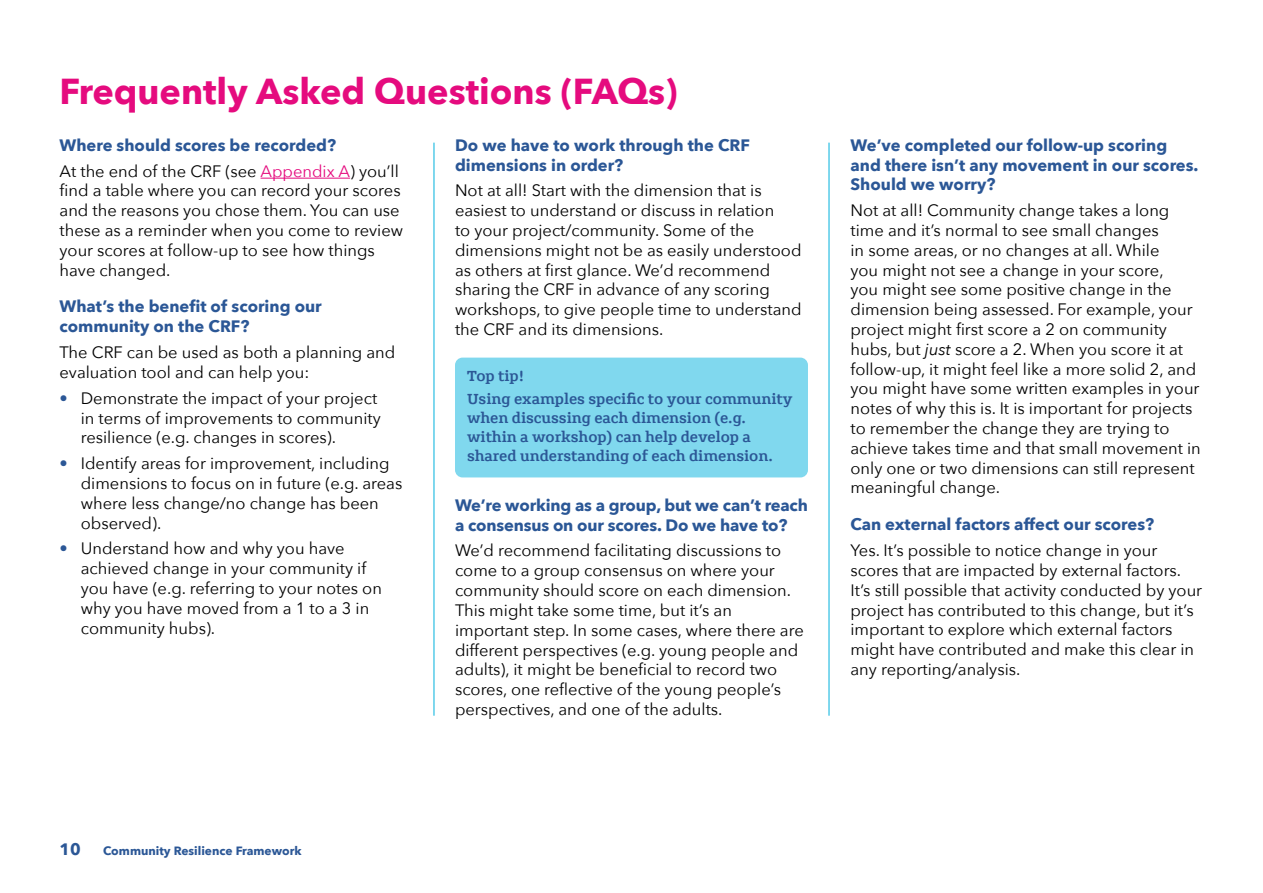
<style>
.page{position:relative;width:1263px;height:893px;background:#fff}
.page>*{position:absolute;margin:0;border:0;box-sizing:border-box;transform-origin:0 0}
.t1{font:700 36px "Avenir Next";color:#e50b7e}
.t2{font:16.5px/19.8px "Avenir Next";color:#000}
.t3{font:700 16.5px/19.8px "Avenir Next";color:#2b5796}
.t4{font:15.75px/18.9px "Grueber";color:#2b5796}
.t5{font:700 12px "Avenir Next";color:#2b5796}
.s1{font-weight:400;color:#000}
.s2{font-weight:400;color:#e50b7e}
.s3{color:#2b5796}
.s4{font-style:italic}
</style>
<div class="page">
<hr style="left:261px;top:178px;width:89px;height:1px;background:#e50b7e">
<div style="left:455px;top:358px;width:353px;height:39px;background:#80d8ee;border-radius:8px"></div>
<div style="left:455px;top:381px;width:353px;height:96px;background:#80d8ee;border-radius:8px"></div>
<hr style="left:434px;top:143px;width:1px;height:573px;background:#00b1dd">
<hr style="left:829px;top:143px;width:1px;height:573px;background:#00b1dd">
<h1 class="t1" style="left:60px;top:60px;width:619px">Frequently Asked Questions (FAQs)</h1>
<p class="t3" style="left:60px;top:132px;width:341px;line-height:25.8px">Where should scores be recorded?<br><span class="s1">At the end of the CRF (see</span> <span class="s2">Appendix A</span><span class="s1">) you’ll</span></p>
<p class="t2" style="left:60px;top:180px;width:345px">find a table where you can record your scores and the reasons you chose them. You can use these as a reminder when you come to review your scores at follow-up to see how things have changed.</p>
<p class="t3" style="left:60px;top:297px;width:264px">What’s the benefit of scoring our community on the CRF?</p>
<p class="t2" style="left:60px;top:342px;width:337px">The CRF can be used as both a planning and evaluation tool and can help you:</p>
<p class="t2" style="left:81px;top:387px;width:302px;text-indent:-21px"><span class="s3">•</span> Demonstrate the impact of your project in terms of improvements to community resilience (e.g. changes in scores).</p>
<p class="t2" style="left:81px;top:453px;width:323px;text-indent:-21px"><span class="s3">•</span> Identify areas for improvement, including dimensions to focus on in future (e.g. areas where less change/no change has been observed).</p>
<p class="t2" style="left:81px;top:538px;width:303px;text-indent:-21px"><span class="s3">•</span> Understand how and why you have achieved change in your community if you have (e.g. referring to your notes on why you have moved from a 1 to a 3 in community hubs).</p>
<p class="t3" style="left:455px;top:135px;width:296px">Do we have to work through the CRF dimensions in order?</p>
<p class="t2" style="left:455px;top:180px;width:348px">Not at all! Start with the dimension that is easiest to understand or discuss in relation<br>to your project/community. Some of the dimensions might not be as easily understood as others at first glance. We’d recommend sharing the CRF in advance of any scoring workshops, to give people time to understand the CRF and its dimensions.</p>
<p class="t4" style="left:467px;top:365px;width:327px;line-height:23.4px">Top tip!<br>Using examples specific to your community</p>
<p class="t4" style="left:467px;top:409px;width:307px">when discussing each dimension (e.g. within a workshop) can help develop a shared understanding of each dimension.</p>
<p class="t3" style="left:455px;top:495px;width:354px">We’re working as a group, but we can’t reach a consensus on our scores. Do we have to?</p>
<p class="t2" style="left:455px;top:540px;width:350px">We’d recommend facilitating discussions to come to a group consensus on where your community should score on each dimension.<br>This might take some time, but it’s an important step. In some cases, where there are different perspectives (e.g. young people and adults), it might be beneficial to record two scores, one reflective of the young people’s perspectives, and one of the adults.</p>
<p class="t3" style="left:850px;top:135px;width:349px">We’ve completed our follow-up scoring and there isn’t any movement in our scores.<br>Should we worry?</p>
<p class="t2" style="left:850px;top:200px;width:352px">Not at all! Community change takes a long time and it’s normal to see small changes<br>in some areas, or no changes at all. While<br>you might not see a change in your score,<br>you might see some positive change in the dimension being assessed. For example, your project might first score a 2 on community hubs, but <span class="s4">just</span> score a 2. When you score it at follow-up, it might feel like a more solid 2, and you might have some written examples in your notes of why this is. It is important for projects to remember the change they are trying to achieve takes time and that small movement in only one or two dimensions can still represent meaningful change.</p>
<p class="t3" style="left:850px;top:514px;width:305px">Can external factors affect our scores?</p>
<p class="t2" style="left:850px;top:540px;width:353px">Yes. It’s possible to notice change in your scores that are impacted by external factors.<br>It’s still possible that activity conducted by your project has contributed to this change, but it’s important to explore which external factors might have contributed and make this clear in any reporting/analysis.</p>
<p class="t3" style="left:60px;top:839px;width:23px">10</p>
<p class="t5" style="left:103px;top:840px;width:200px">Community Resilience Framework</p>
</div>
